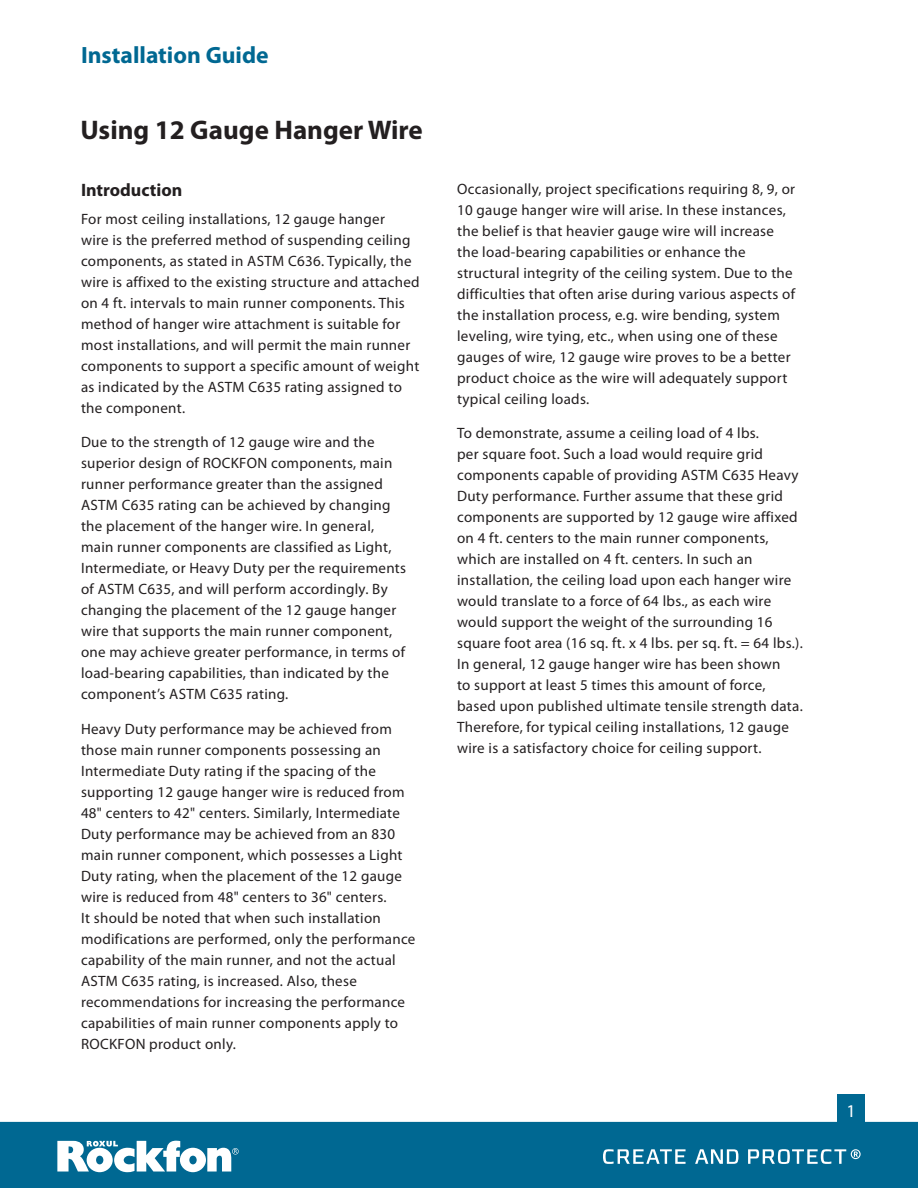
<style>
.page{position:relative;width:918px;height:1188px;background:#fff}
.page>*{position:absolute;margin:0;border:0;box-sizing:border-box;transform-origin:0 0}
.t1{font:700 27px "Myriad Pro";color:#231f20}
.t2{font:700 23.7px "Myriad Pro";color:#006892}
.t3{font:700 18px "Myriad Pro";color:#231f20}
.t4{font:18px "Myriad Pro";color:#fff}
.t5{font:15px/21px "Myriad Pro";letter-spacing:.02em;color:#231f20}
</style>
<div class="page">
<div style="left:0;top:1122px;width:918px;height:66px;background:#006892"></div>
<svg style="left:695px;top:1149px;width:43px;height:15px"></svg>
<svg style="left:748px;top:1149px;width:113px;height:15px"></svg>
<svg style="left:603px;top:1149px;width:83px;height:15px"></svg>
<svg style="left:57px;top:1141px;width:182px;height:31px"></svg>
<div style="left:837px;top:1095px;width:28px;height:30px;background:#006892"></div>
<h2 class="t2" style="left:81px;top:42px;width:189px">Installation Guide</h2>
<h1 class="t1" style="left:81px;top:115px;width:344px">Using 12 Gauge Hanger Wire</h1>
<p class="t3" style="left:81px;top:180px;width:103px">Introduction</p>
<p class="t5" style="left:81px;top:209px;width:340px">For most ceiling installations, 12 gauge hanger<br>wire is the preferred method of suspending ceiling components, as stated in ASTM C636. Typically, the wire is affixed to the existing structure and attached on 4 ft. intervals to main runner components. This method of hanger wire attachment is suitable for most installations, and will permit the main runner components to support a specific amount of weight as indicated by the ASTM C635 rating assigned to the component.</p>
<p class="t5" style="left:81px;top:432px;width:327px">Due to the strength of 12 gauge wire and the superior design of ROCKFON components, main runner performance greater than the assigned ASTM C635 rating can be achieved by changing the placement of the hanger wire. In general, main runner components are classified as Light, Intermediate, or Heavy Duty per the requirements of ASTM C635, and will perform accordingly. By changing the placement of the 12 gauge hanger wire that supports the main runner component, one may achieve greater performance, in terms of load-bearing capabilities, than indicated by the component’s ASTM C635 rating.</p>
<p class="t5" style="left:81px;top:719px;width:336px">Heavy Duty performance may be achieved from those main runner components possessing an Intermediate Duty rating if the spacing of the supporting 12 gauge hanger wire is reduced from 48" centers to 42" centers. Similarly, Intermediate Duty performance may be achieved from an 830 main runner component, which possesses a Light Duty rating, when the placement of the 12 gauge wire is reduced from 48" centers to 36" centers.<br>It should be noted that when such installation modifications are performed, only the performance capability of the main runner, and not the actual ASTM C635 rating, is increased. Also, these recommendations for increasing the performance capabilities of main runner components apply to ROCKFON product only.</p>
<p class="t5" style="left:457px;top:179px;width:340px">Occasionally, project specifications requiring 8, 9, or 10 gauge hanger wire will arise. In these instances, the belief is that heavier gauge wire will increase the load-bearing capabilities or enhance the structural integrity of the ceiling system. Due to the difficulties that often arise during various aspects of the installation process, e.g. wire bending, system leveling, wire tying, etc., when using one of these gauges of wire, 12 gauge wire proves to be a better product choice as the wire will adequately support typical ceiling loads.</p>
<p class="t5" style="left:457px;top:423px;width:347px">To demonstrate, assume a ceiling load of 4 lbs.<br>per square foot. Such a load would require grid components capable of providing ASTM C635 Heavy Duty performance. Further assume that these grid components are supported by 12 gauge wire affixed on 4 ft. centers to the main runner components, which are installed on 4 ft. centers. In such an installation, the ceiling load upon each hanger wire would translate to a force of 64 lbs., as each wire would support the weight of the surrounding 16 square foot area (16 sq. ft. x 4 lbs. per sq. ft. = 64 lbs.).<br>In general, 12 gauge hanger wire has been shown<br>to support at least 5 times this amount of force, based upon published ultimate tensile strength data.<br>Therefore, for typical ceiling installations, 12 gauge wire is a satisfactory choice for ceiling support.</p>
<p class="t4" style="left:847px;top:1101px;width:11px">1</p>
</div>
